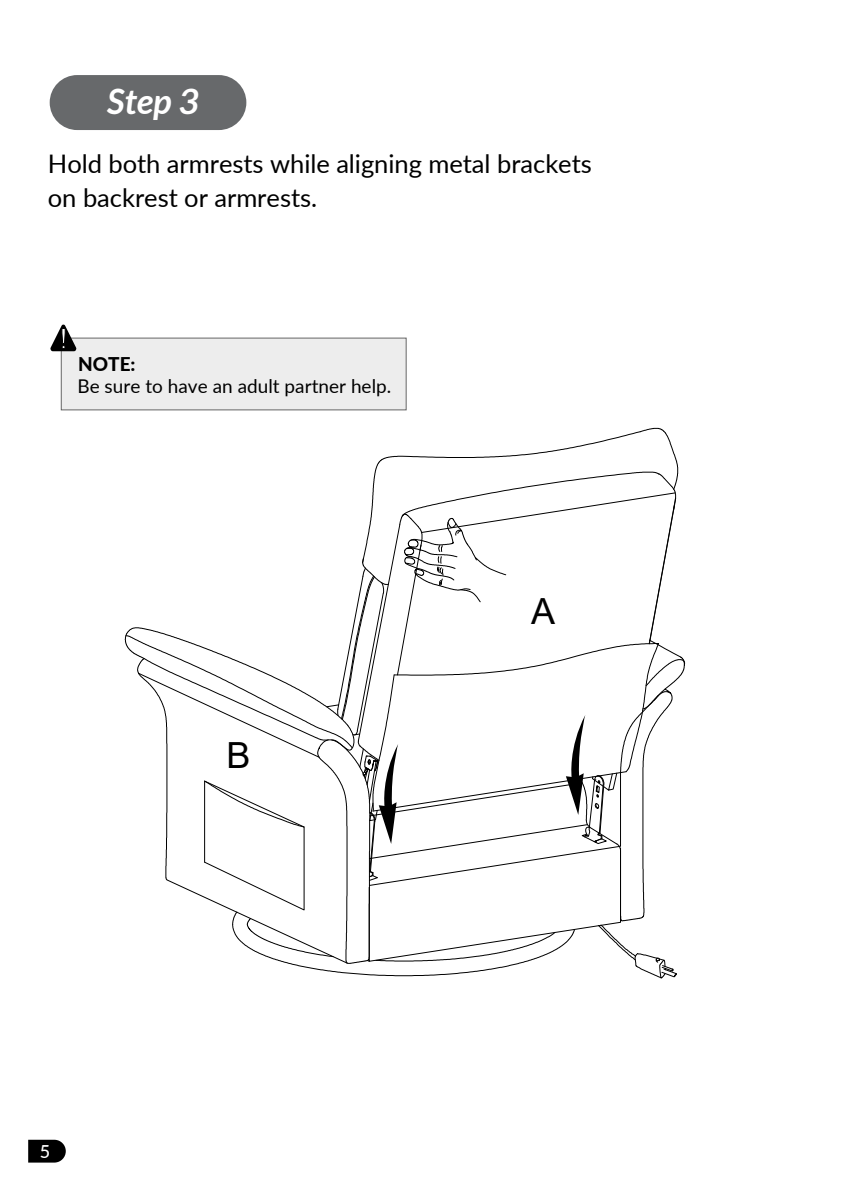
<style>
.page{position:relative;width:842px;height:1191px;background:#fff}
.page>*{position:absolute;margin:0;border:0;box-sizing:border-box;transform-origin:0 0}
.t1{font:36px "Arial";color:#000}
.t2{font:italic 700 35px "Lato";color:#fff}
.t3{font:25.6px/34px "Lato";color:#000}
.t4{font:19px "Lato";color:#000}
.t5{font:800 19px "Lato";color:#000}
.t6{font:500 18px "Lato";color:#fff}
</style>
<div class="page">
<div style="left:50px;top:75px;width:196px;height:55px;background:#67696b;border-radius:27px"></div>
<svg style="left:28px;top:1139px;width:38px;height:23px"></svg>
<div style="left:61px;top:338px;width:345px;height:72px;background:#ededed;border:1px solid #666"></div>
<svg style="left:50px;top:324px;width:26px;height:27px"></svg>
<svg style="left:124px;top:427px;width:561px;height:552px"></svg>
<h2 class="t2" style="left:107px;top:82px;width:93px">Step 3</h2>
<p class="t3" style="left:48px;top:146px;width:545px">Hold both armrests while aligning metal brackets on backrest or armrests.</p>
<p class="t5" style="left:78px;top:349px;width:59px">NOTE:</p>
<p class="t4" style="left:77px;top:372px;width:315px">Be sure to have an adult partner help.</p>
<h1 class="t1" style="left:227px;top:730px;width:26px">B</h1>
<h1 class="t1" style="left:531px;top:587px;width:26px">A</h1>
<p class="t6" style="left:40px;top:1138px;width:12px">5</p>
</div>
